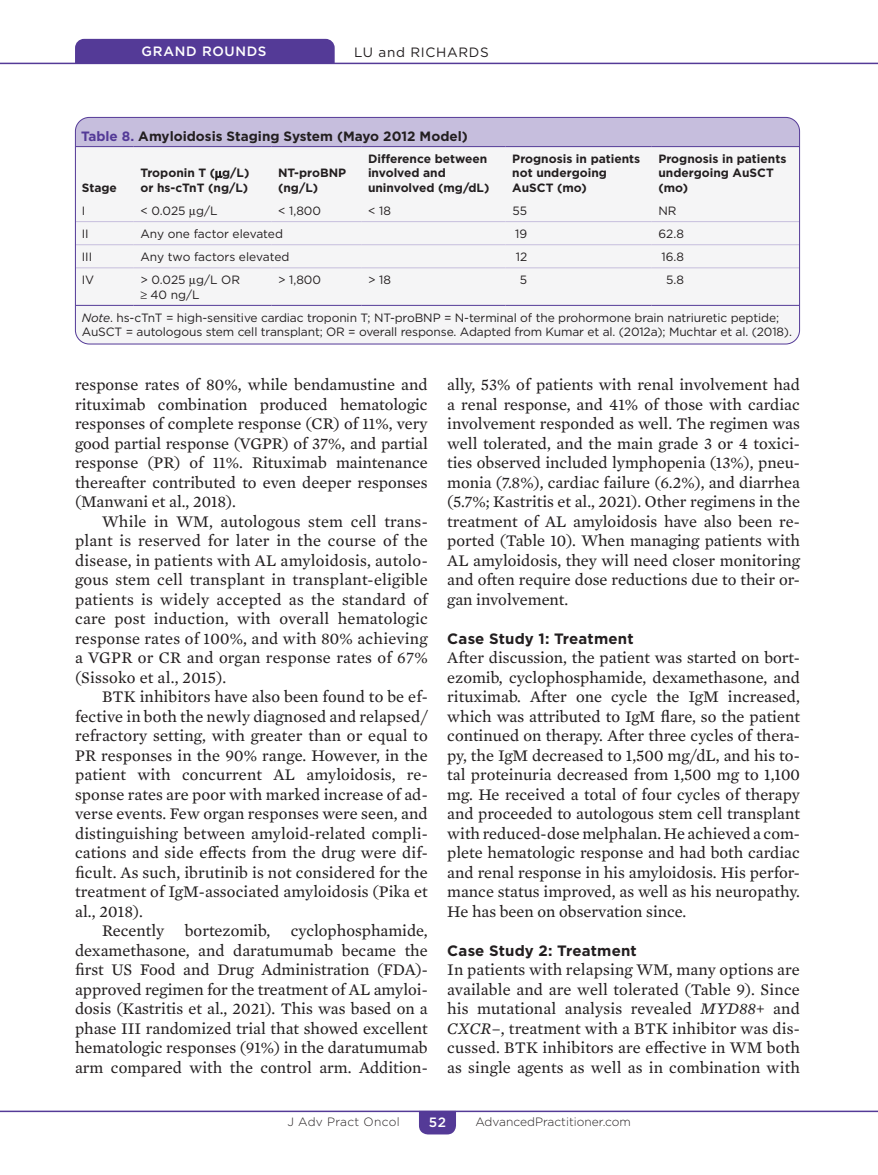
<style>
.page{position:relative;width:878px;height:1175px;background:#fff}
.page>*{position:absolute;margin:0;border:0;box-sizing:border-box;transform-origin:0 0}
.Body_txt{font:16.5px/19.5px "Mercury Text G2";color:#231f20;text-align:justify}
.Body_txt_no-indent{font:16.5px/19.5px "Mercury Text G2";color:#231f20;text-align:justify}
.Subhead_2{font:700 15px "Gotham";letter-spacing:.01em;color:#231f20}
.t1{font:700 13.5px "Gotham";color:#231f20}
.t2{font:500 13.5px "Gotham";letter-spacing:.05em;color:#fff}
.t3{font:13.5px "Gotham";letter-spacing:.05em;color:#231f20}
.t4{font:12px/14.4px "Gotham";letter-spacing:-.01em;color:#231f20}
.t5{font:700 12px/14.4px "Gotham";color:#231f20}
.t6{font:300 12px "Gotham";color:#231f20}
.t7{font:300 12px "Gotham";letter-spacing:.025em;color:#231f20}
.s1{color:#543a97}
.s2{font-style:italic}
</style>
<div class="page">
<hr style="left:0;top:1110px;width:878px;height:2px;background:#543a97">
<svg style="left:419px;top:1110px;width:37px;height:24px"></svg>
<hr style="left:0;top:63px;width:878px;height:1px;background:#543a97">
<div style="left:75px;top:39px;width:259px;height:24px;background:#543a97"></div>
<svg style="left:75px;top:117px;width:724px;height:227px"></svg>
<div style="left:77px;top:147px;width:721px;height:158px;background:#f5f5f6"></div>
<hr style="left:76px;top:146px;width:58px;height:1px;background:#543a97">
<hr style="left:134px;top:146px;width:137px;height:1px;background:#543a97">
<hr style="left:271px;top:146px;width:90px;height:1px;background:#543a97">
<hr style="left:361px;top:146px;width:144px;height:1px;background:#543a97">
<hr style="left:505px;top:146px;width:146px;height:1px;background:#543a97">
<hr style="left:651px;top:146px;width:148px;height:1px;background:#543a97">
<hr style="left:76px;top:305px;width:58px;height:1px;background:#543a97">
<hr style="left:134px;top:305px;width:137px;height:1px;background:#543a97">
<hr style="left:271px;top:305px;width:90px;height:1px;background:#543a97">
<hr style="left:361px;top:305px;width:144px;height:1px;background:#543a97">
<hr style="left:505px;top:305px;width:146px;height:1px;background:#543a97">
<hr style="left:651px;top:305px;width:148px;height:1px;background:#543a97">
<hr style="left:76px;top:221px;width:58px;height:1px;background:#c6bedd">
<hr style="left:134px;top:221px;width:137px;height:1px;background:#c6bedd">
<hr style="left:271px;top:221px;width:90px;height:1px;background:#c6bedd">
<hr style="left:361px;top:221px;width:144px;height:1px;background:#c6bedd">
<hr style="left:505px;top:221px;width:146px;height:1px;background:#c6bedd">
<hr style="left:651px;top:221px;width:148px;height:1px;background:#c6bedd">
<hr style="left:76px;top:244px;width:58px;height:1px;background:#c6bedd">
<hr style="left:134px;top:244px;width:137px;height:1px;background:#c6bedd">
<hr style="left:271px;top:244px;width:90px;height:1px;background:#c6bedd">
<hr style="left:361px;top:244px;width:144px;height:1px;background:#c6bedd">
<hr style="left:505px;top:244px;width:146px;height:1px;background:#c6bedd">
<hr style="left:651px;top:244px;width:148px;height:1px;background:#c6bedd">
<hr style="left:76px;top:267px;width:58px;height:1px;background:#c6bedd">
<hr style="left:134px;top:267px;width:137px;height:1px;background:#c6bedd">
<hr style="left:271px;top:267px;width:90px;height:1px;background:#c6bedd">
<hr style="left:361px;top:267px;width:144px;height:1px;background:#c6bedd">
<hr style="left:505px;top:267px;width:146px;height:1px;background:#c6bedd">
<hr style="left:651px;top:267px;width:148px;height:1px;background:#c6bedd">
<div style="left:75px;top:117px;width:725px;height:227px;border:1px solid #543a97;border-radius:14px"></div>
<svg style="left:215px;top:171px;width:7px;height:9px"></svg>
<svg style="left:189px;top:209px;width:7px;height:8px"></svg>
<svg style="left:189px;top:278px;width:7px;height:9px"></svg>
<p class="t2" style="left:142px;top:43px;width:126px">GRAND ROUNDS</p>
<p class="t3" style="left:354px;top:43px;width:136px">LU and RICHARDS</p>
<p class="t1" style="left:81px;top:127px;width:388px"><span class="s1">Table 8.</span> Amyloidosis Staging System (Mayo 2012 Model)</p>
<p class="t5" style="left:82px;top:180px;width:37px">Stage</p>
<p class="t5" style="left:140px;top:166px;width:110px">Troponin T ( g/L) or hs-cTnT (ng/L)</p>
<p class="t5" style="left:278px;top:166px;width:70px">NT-proBNP (ng/L)</p>
<p class="t5" style="left:368px;top:151px;width:123px">Difference between involved and uninvolved (mg/dL)</p>
<p class="t5" style="left:512px;top:151px;width:129px">Prognosis in patients not undergoing<br>AuSCT (mo)</p>
<p class="t5" style="left:658px;top:151px;width:129px">Prognosis in patients undergoing AuSCT (mo)</p>
<p class="t4" style="left:82px;top:203px;width:5px">I</p>
<p class="t4" style="left:140px;top:203px;width:79px">&lt; 0.025 g/L</p>
<p class="t4" style="left:278px;top:203px;width:45px">&lt; 1,800</p>
<p class="t4" style="left:368px;top:203px;width:24px">&lt; 18</p>
<p class="t4" style="left:512px;top:203px;width:16px">55</p>
<p class="t4" style="left:658px;top:203px;width:20px">NR</p>
<p class="t4" style="left:82px;top:226px;width:8px">II</p>
<p class="t4" style="left:140px;top:226px;width:144px">Any one factor elevated</p>
<p class="t4" style="left:515px;top:226px;width:14px">19</p>
<p class="t4" style="left:658px;top:226px;width:27px">62.8</p>
<p class="t4" style="left:82px;top:249px;width:12px">III</p>
<p class="t4" style="left:140px;top:249px;width:150px">Any two factors elevated</p>
<p class="t4" style="left:516px;top:249px;width:13px">12</p>
<p class="t4" style="left:661px;top:249px;width:24px">16.8</p>
<p class="t4" style="left:82px;top:272px;width:14px">IV</p>
<p class="t4" style="left:140px;top:272px;width:101px">&gt; 0.025 g/L OR ≥ 40 ng/L</p>
<p class="t4" style="left:278px;top:272px;width:45px">&gt; 1,800</p>
<p class="t4" style="left:368px;top:272px;width:24px">&gt; 18</p>
<p class="t4" style="left:520px;top:272px;width:9px">5</p>
<p class="t4" style="left:666px;top:272px;width:19px">5.8</p>
<p class="t4" style="left:82px;top:310px;width:711px"><span class="s2">Note</span>. hs-cTnT = high-sensitive cardiac troponin T; NT-proBNP = N-terminal of the prohormone brain natriuretic peptide;<br>AuSCT = autologous stem cell transplant; OR = overall response. Adapted from Kumar et al. (2012a); Muchtar et al. (2018).</p>
<p class="Body_txt" style="left:75px;top:374px;width:354px">response rates of 80%, while bendamustine and rituximab combination produced hematologic responses of complete response (CR) of 11%, very good partial response (VGPR) of 37%, and partial response (PR) of 11%. Rituximab maintenance thereafter contributed to even deeper responses (Manwani et al., 2018).</p>
<p class="Body_txt" style="left:75px;top:510px;width:354px;text-indent:27px">While in WM, autologous stem cell trans&shy;plant is reserved for later in the course of the disease, in patients with AL amyloidosis, autolo&shy;gous stem cell transplant in transplant-eligible patients is widely accepted as the standard of care post induction, with overall hematologic response rates of 100%, and with 80% achieving a VGPR or CR and organ response rates of 67% (Sissoko et al., 2015).</p>
<p class="Body_txt" style="left:75px;top:686px;width:354px;text-indent:27px">BTK inhibitors have also been found to be ef&shy;fective in both the newly diagnosed and relapsed/ refractory setting, with greater than or equal to PR responses in the 90% range. However, in the patient with concurrent AL amyloidosis, re&shy;sponse rates are poor with marked increase of ad&shy;verse events. Few organ responses were seen, and distinguishing between amyloid-related compli&shy;cations and side effects from the drug were dif&shy;ficult. As such, ibrutinib is not considered for the treatment of IgM-associated amyloidosis (Pika et al., 2018).</p>
<p class="Body_txt" style="left:75px;top:920px;width:354px;text-indent:27px">Recently bortezomib, cyclophosphamide, dexamethasone, and daratumumab became the first US Food and Drug Administration (FDA)- approved regimen for the treatment of AL amyloi&shy;dosis (Kastritis et al., 2021). This was based on a phase III randomized trial that showed excellent hematologic responses (91%) in the daratumumab arm compared with the control arm. Addition-</p>
<p class="Body_txt" style="left:447px;top:374px;width:354px">ally, 53% of patients with renal involvement had a renal response, and 41% of those with cardiac involvement responded as well. The regimen was well tolerated, and the main grade 3 or 4 toxici&shy;ties observed included lymphopenia (13%), pneu&shy;monia (7.8%), cardiac failure (6.2%), and diarrhea (5.7%; Kastritis et al., 2021). Other regimens in the treatment of AL amyloidosis have also been re&shy;ported (Table 10). When managing patients with AL amyloidosis, they will need closer monitoring and often require dose reductions due to their or&shy;gan involvement.</p>
<p class="Subhead_2" style="left:447px;top:628px;width:188px">Case Study 1: Treatment</p>
<p class="Body_txt_no-indent" style="left:447px;top:647px;width:354px">After discussion, the patient was started on bort&shy;ezomib, cyclophosphamide, dexamethasone, and rituximab. After one cycle the IgM increased, which was attributed to IgM flare, so the patient continued on therapy. After three cycles of thera&shy;py, the IgM decreased to 1,500 mg/dL, and his to&shy;tal proteinuria decreased from 1,500 mg to 1,100 mg. He received a total of four cycles of therapy and proceeded to autologous stem cell transplant with reduced-dose melphalan. He achieved a com&shy;plete hematologic response and had both cardiac and renal response in his amyloidosis. His perfor&shy;mance status improved, as well as his neuropathy.<br>He has been on observation since.</p>
<p class="Subhead_2" style="left:447px;top:940px;width:191px">Case Study 2: Treatment</p>
<p class="Body_txt_no-indent" style="left:447px;top:959px;width:354px">In patients with relapsing WM, many options are available and are well tolerated (Table 9). Since his mutational analysis revealed <span class="s2">MYD88</span>+ and <span class="s2">CXCR</span>–, treatment with a BTK inhibitor was dis&shy;cussed. BTK inhibitors are effective in WM both as single agents as well as in combination with</p>
<p class="t7" style="left:287px;top:1114px;width:114px">J Adv Pract Oncol</p>
<p class="t2" style="left:429px;top:1113px;width:19px">52</p>
<p class="t6" style="left:475px;top:1114px;width:157px">AdvancedPractitioner.com</p>
</div>
